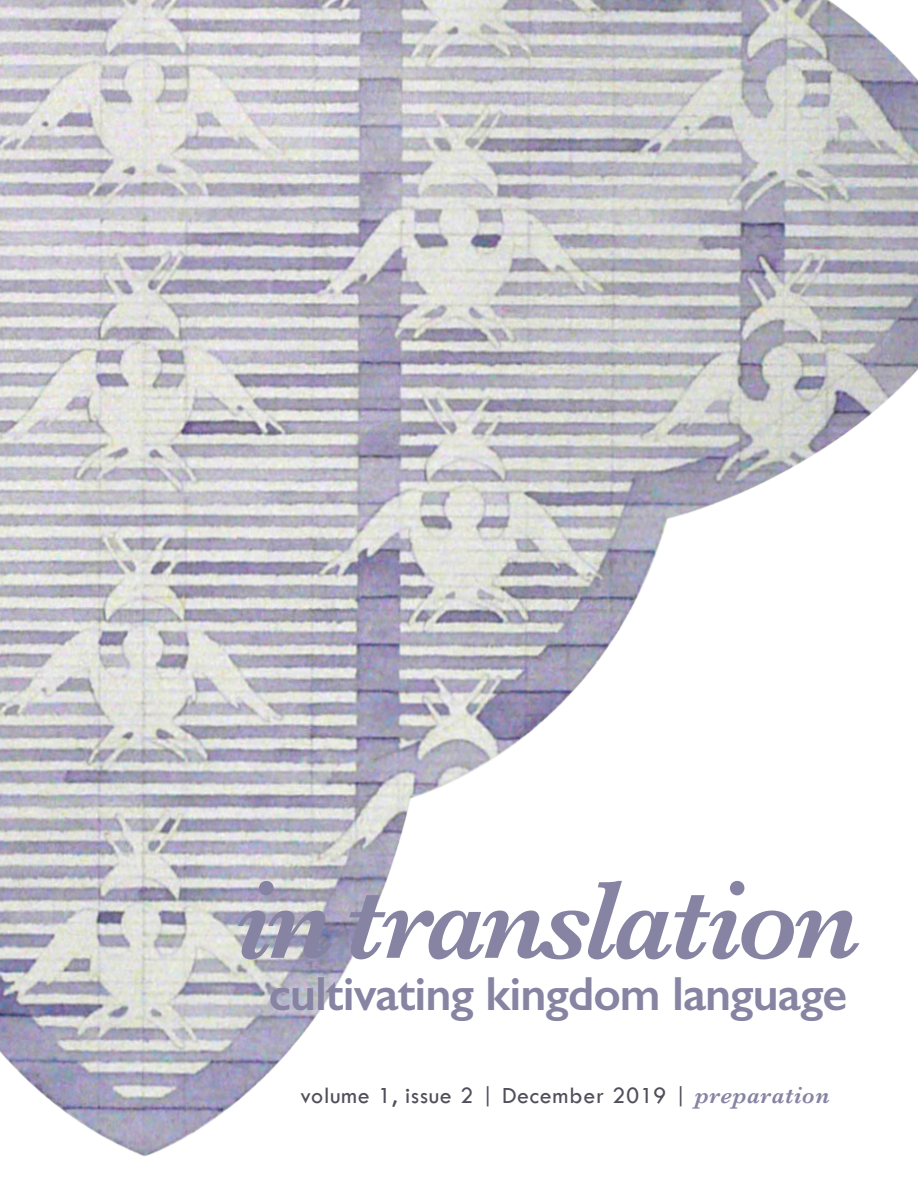
<style>
.page{position:relative;width:918px;height:1188px;background:#fff}
.page>*{position:absolute;margin:0;border:0;box-sizing:border-box;transform-origin:0 0}
.t1{font:italic 600 114.15px "Baskerville";letter-spacing:-.04em;color:#8683a3}
.t2{font:600 48px "Gill Sans";letter-spacing:-.02em;color:#8683a3}
.t3{font:24px "Tw Cen";letter-spacing:.03em;color:#524f5c}
.s1{font-family:"Baskerville";font-weight:600;font-style:italic;color:#8683a3}
</style>
<div class="page">
<img style="left:0;top:0;width:918px;height:1157px">
<h1 class="t1" style="left:236px;top:855px;width:626px">in translation</h1>
<h2 class="t2" style="left:269px;top:965px;width:580px">cultivating kingdom language</h2>
<p class="t3" style="left:301px;top:1082px;width:531px">volume 1, issue 2 | December 2019 | <span class="s1">preparation</span></p>
</div>
